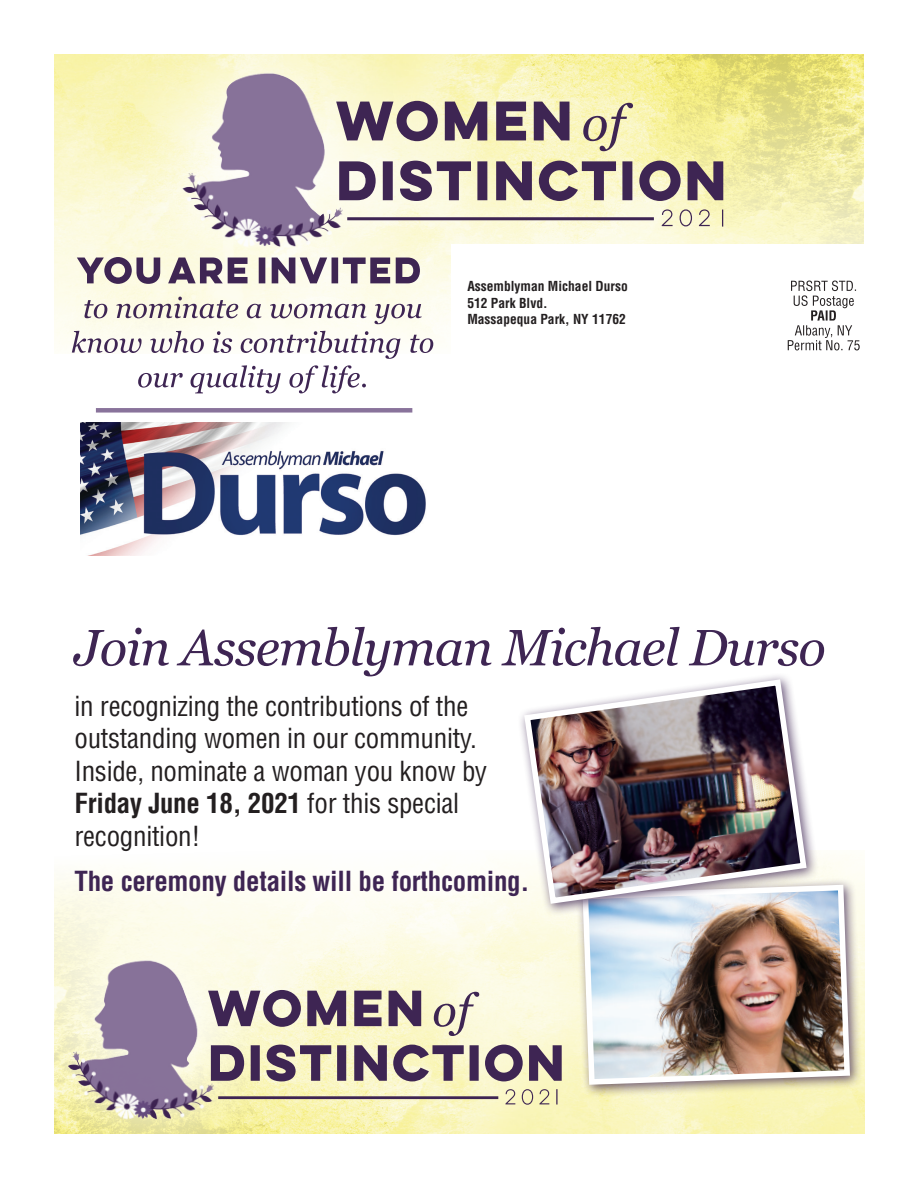
<style>
.page{position:relative;width:918px;height:1188px;background:#fff}
.page>*{position:absolute;margin:0;border:0;box-sizing:border-box;transform-origin:0 0}
.t1{font:condensed 27px/32.4px "Helvetica";letter-spacing:-.01em;color:#231f20}
.t2{font:700 condensed 27px "Helvetica";letter-spacing:-.01em;color:#3e2553}
.t3{font:700 condensed 13.5px/16.2px "Helvetica";color:#231f20}
.s1{font-weight:700}
</style>
<div class="page">
<img style="left:55px;top:857px;width:810px;height:277px">
<img style="left:54px;top:54px;width:810px;height:299px">
<div style="left:575px;top:877px;width:288px;height:220px;background:#3e2553;opacity:.75"></div>
<img style="left:580px;top:882px;width:273px;height:206px">
<div style="left:518px;top:673px;width:301px;height:243px;background:#3e2553;opacity:.75"></div>
<img style="left:521px;top:676px;width:289px;height:231px">
<svg style="left:73px;top:627px;width:751px;height:49px"></svg>
<img style="left:80px;top:423px;width:346px;height:132px">
<svg style="left:114px;top:2px;width:318px;height:319px"></svg>
<svg style="left:138px;top:365px;width:228px;height:28px"></svg>
<svg style="left:72px;top:331px;width:361px;height:28px"></svg>
<svg style="left:84px;top:297px;width:338px;height:27px"></svg>
<svg style="left:77px;top:257px;width:343px;height:27px;background:#9f929d"></svg>
<hr style="left:347px;top:217px;width:307px;height:3px;background:#3e2553">
<img style="left:180px;top:70px;width:170px;height:182px">
<svg style="left:662px;top:209px;width:48px;height:17px"></svg>
<svg style="left:339px;top:161px;width:384px;height:40px;background:#98898e"></svg>
<svg style="left:336px;top:101px;width:297px;height:50px;background:#afa399"></svg>
<div style="left:96px;top:408px;width:316px;height:5px;background:#89739b"></div>
<div style="left:451px;top:244px;width:413px;height:350px;background:#fff"></div>
<svg style="left:788px;top:281px;width:72px;height:69px"></svg>
<svg style="left:10px;top:871px;width:303px;height:303px"></svg>
<hr style="left:218px;top:1096px;width:280px;height:3px;background:#3e2553">
<img style="left:66px;top:958px;width:155px;height:166px">
<svg style="left:505px;top:1089px;width:44px;height:16px"></svg>
<svg style="left:211px;top:1045px;width:351px;height:36px;background:#958689"></svg>
<svg style="left:208px;top:990px;width:271px;height:46px;background:#b0a49f"></svg>
<svg style="left:722px;top:210px;width:1px;height:17px"></svg>
<svg style="left:556px;top:1089px;width:2px;height:16px"></svg>
<p class="t3" style="left:467px;top:278px;width:162px">Assemblyman Michael Durso<br>512 Park Blvd.<br>Massapequa Park, NY 11762</p>
<p class="t1" style="left:75px;top:690px;width:414px">in recognizing the contributions of the outstanding women in our community.<br>Inside, nominate a woman you know by<br><span class="s1">Friday June 18, 2021</span> for this special recognition!</p>
<p class="t2" style="left:75px;top:865px;width:456px">The ceremony details will be forthcoming.</p>
</div>
